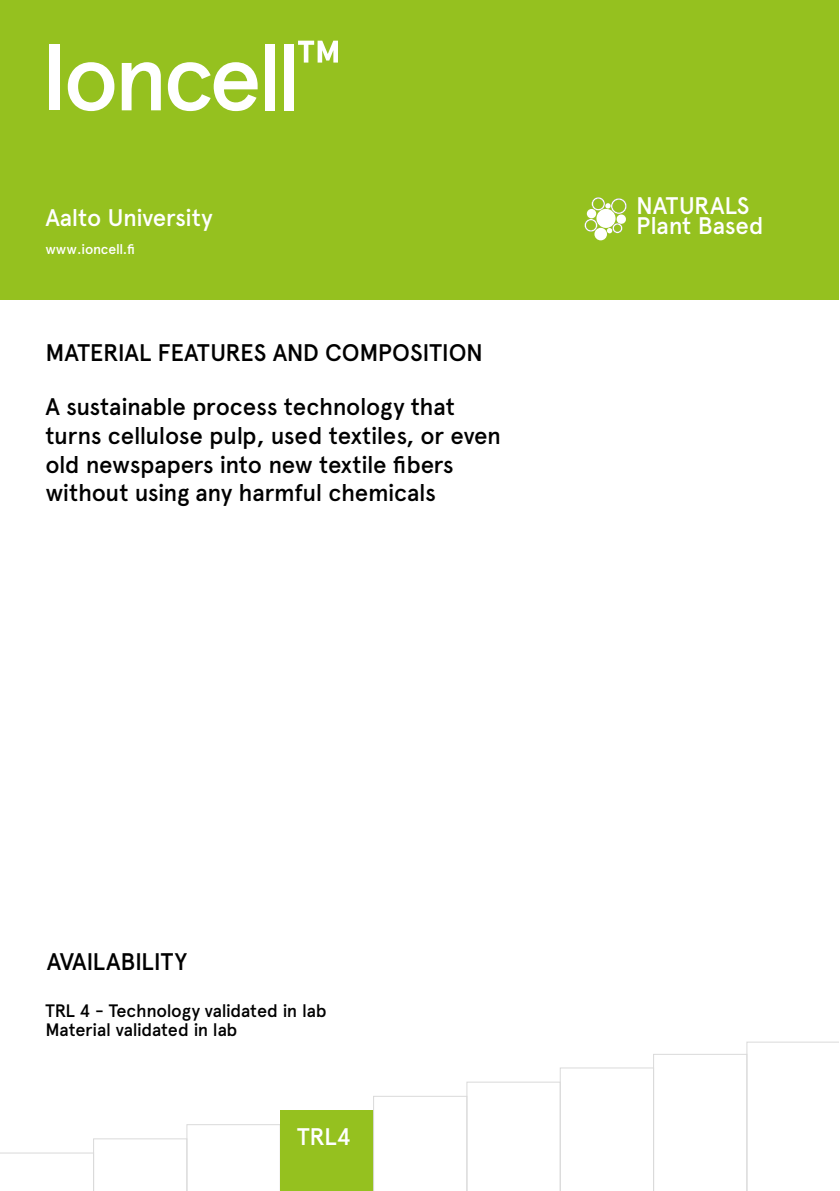
<style>
.page{position:relative;width:840px;height:1191px;background:#fff}
.page>*{position:absolute;margin:0;border:0;box-sizing:border-box;transform-origin:0 0}
.t1{font:500 94px "Apercu";letter-spacing:-.055em;color:#fff}
.t2{font:500 24px/28.8px "Apercu";letter-spacing:-.02em;color:#000}
.t3{font:500 24px/20px "Apercu";letter-spacing:-.01em;color:#fff}
.t4{font:500 18px/19px "Apercu";letter-spacing:-.015em;color:#000}
.t5{font:500 14px "Apercu";letter-spacing:-.015em;color:#fff}
</style>
<div class="page">
<div style="left:0;top:1px;width:838px;height:298px;background:#95c11f"></div>
<svg style="left:0;top:1124px;width:280px;height:67px"></svg>
<div style="left:280px;top:1110px;width:93px;height:81px;background:#95c11f"></div>
<svg style="left:373px;top:1041px;width:465px;height:150px"></svg>
<svg style="left:605px;top:203px;width:5px;height:5px"></svg>
<div style="left:594px;top:228px;width:12px;height:12px;background:#fff;border-radius:50%"></div>
<div style="left:596px;top:209px;width:19px;height:19px;background:#fff;border-radius:50%"></div>
<svg style="left:606px;top:214px;width:20px;height:19px"></svg>
<div style="left:586px;top:209px;width:10px;height:9px;background:#fff;border-radius:50%"></div>
<div style="left:611px;top:199px;width:15px;height:14px;border:1px solid #000;border-radius:50%"></div>
<div style="left:610px;top:198px;width:16px;height:16px;border:1px solid #fff;border-radius:50%"></div>
<svg style="left:613px;top:224px;width:8px;height:8px"></svg>
<div style="left:612px;top:224px;width:9px;height:9px;border:1px solid #000;border-radius:50%"></div>
<div style="left:612px;top:223px;width:10px;height:10px;border:1px solid #fff;border-radius:50%"></div>
<svg style="left:592px;top:198px;width:12px;height:12px"></svg>
<div style="left:591px;top:198px;width:13px;height:12px;border:1px solid #000;border-radius:50%"></div>
<div style="left:591px;top:197px;width:13px;height:13px;border:1px solid #fff;border-radius:50%"></div>
<div style="left:584px;top:219px;width:12px;height:12px;border:1px solid #000;border-radius:50%"></div>
<div style="left:584px;top:219px;width:13px;height:13px;border:1px solid #fff;border-radius:50%"></div>
<h1 class="t1" style="left:41px;top:21px;width:303px">Ioncell<sup>™</sup></h1>
<p class="t3" style="left:45px;top:207px;width:169px">Aalto University</p>
<p class="t3" style="left:636px;top:196px;width:129px">NATURALS<br>Plant Based</p>
<p class="t5" style="left:45px;top:241px;width:91px">www.ioncell.fi</p>
<p class="t2" style="left:45px;top:339px;width:439px">MATERIAL FEATURES AND COMPOSITION</p>
<p class="t2" style="left:45px;top:392px;width:457px">A sustainable process technology that turns cellulose pulp, used textiles, or even old newspapers into new textile fibers without using any harmful chemicals</p>
<p class="t2" style="left:47px;top:947px;width:142px">AVAILABILITY</p>
<p class="t4" style="left:45px;top:1001px;width:282px">TRL 4 - Technology validated in lab<br>Material validated in lab</p>
<p class="t3" style="left:297px;top:1126px;width:55px">TRL4</p>
</div>
